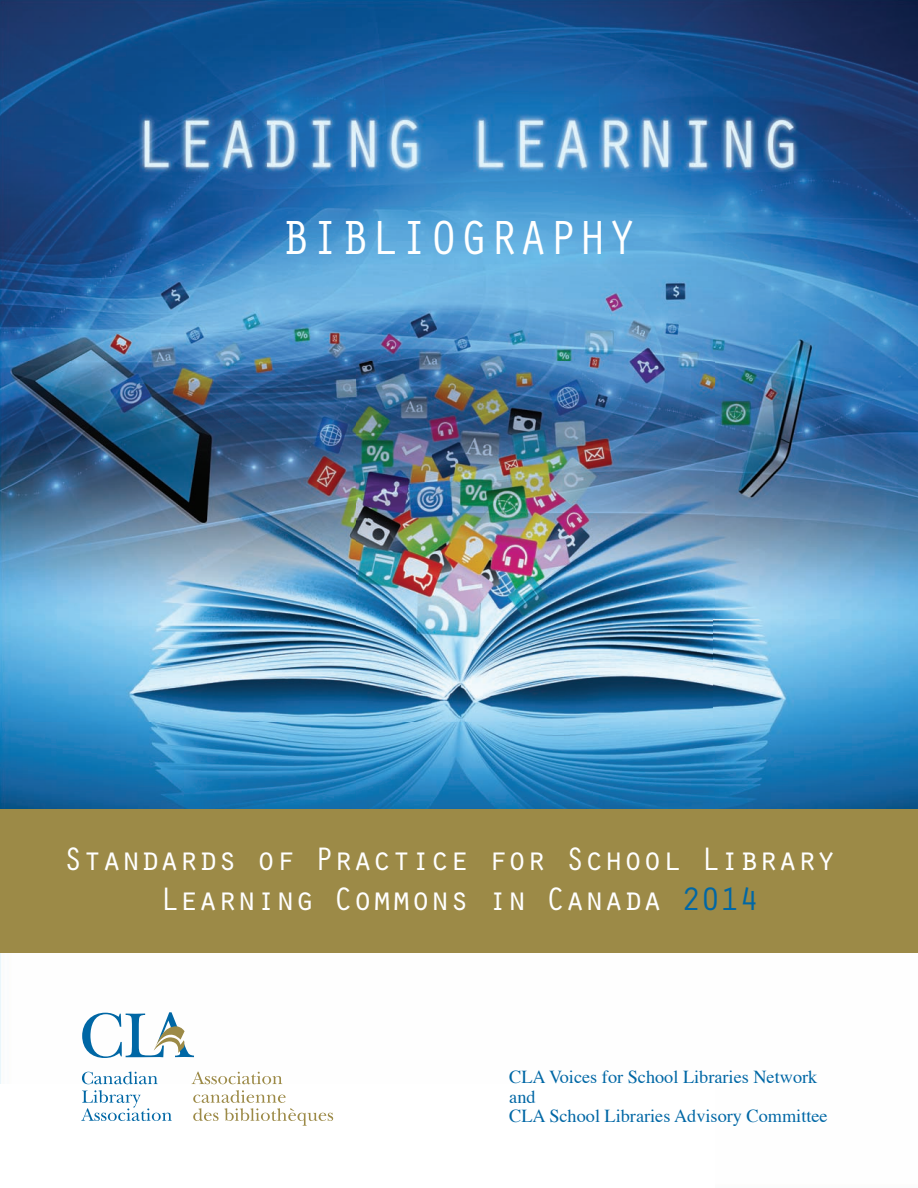
<style>
.page{position:relative;width:918px;height:1188px;background:#fff}
.page>*{position:absolute;margin:0;border:0;box-sizing:border-box;transform-origin:0 0}
.t1{font:49.5px "Orator Std";color:#fff}
.t2{font:33.6px/40.3px "Orator Std";letter-spacing:-.025em;color:#fff;text-align:center}
.t3{font:18.3px/19.5px "Times";color:#0067a5}
.s1{color:#0067a5}
</style>
<div class="page">
<img style="left:0;top:0;width:918px;height:1119px">
<div style="left:0;top:809px;width:918px;height:144px;background:#9c8a47"></div>
<svg style="left:82px;top:1012px;width:112px;height:46px"></svg>
<svg style="left:82px;top:1072px;width:76px;height:12px"></svg>
<svg style="left:192px;top:1072px;width:90px;height:12px"></svg>
<svg style="left:81px;top:1090px;width:91px;height:31px"></svg>
<svg style="left:193px;top:1090px;width:140px;height:36px"></svg>
<h1 class="t1" style="left:281px;top:203px;width:358px">BIBLIOGRAPHY</h1>
<h2 class="t2" style="left:63px;top:837px;width:775px">Standards of Practice for School Library<br>Learning Commons in Canada <span class="s1">2014</span></h2>
<p class="t3" style="left:509px;top:1066px;width:320px">CLA Voices for School Libraries Network and<br>CLA School Libraries Advisory Committee</p>
</div>
